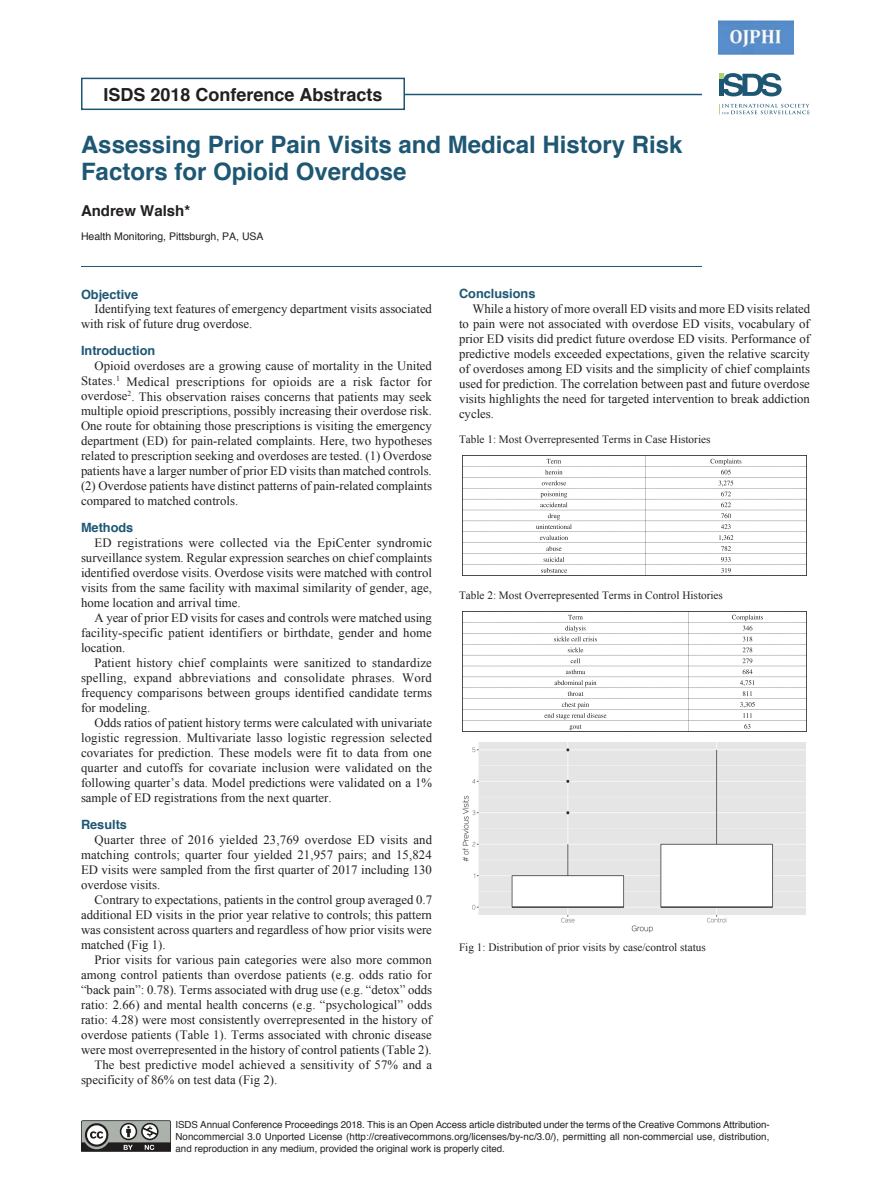
<style>
.page{position:relative;width:891px;height:1188px;background:#fff}
.page>*{position:absolute;margin:0;border:0;box-sizing:border-box;transform-origin:0 0}
.t1{font:700 24px/27px "Helvetica";color:#1d5773}
.t2{font:700 18px "Helvetica";color:#231f20}
.t3{font:700 15px "Helvetica";color:#231f20}
.t4{font:12.75px/15px "Times New Roman";color:#231f20;text-align:justify}
.t5{font:700 12.75px "Helvetica";color:#1d5773}
.t6{font:11.25px "Times New Roman";color:#231f20}
.t7{font:10.5px "Helvetica";color:#231f20}
.t8{font:9.75px/12px "Helvetica";color:#231f20;text-align:justify}
</style>
<div class="page">
<svg style="left:81px;top:1120px;width:90px;height:32px;background:#80827f"></svg>
<hr style="left:399px;top:94px;width:303px;height:1px;background:#1d5773">
<div style="left:81px;top:78px;width:324px;height:32px;border:2px solid #1d5773"></div>
<svg style="left:719px;top:104px;width:91px;height:10px"></svg>
<svg style="left:719px;top:73px;width:63px;height:23px"></svg>
<hr style="left:81px;top:266px;width:621px;height:1px;background:#1d5773">
<img style="left:462px;top:455px;width:345px;height:120px">
<img style="left:462px;top:612px;width:345px;height:120px">
<img style="left:462px;top:742px;width:344px;height:191px">
<img style="left:719px;top:21px;width:74px;height:34px">
<h2 class="t2" style="left:103px;top:80px;width:281px">ISDS 2018 Conference Abstracts</h2>
<h1 class="t1" style="left:81px;top:131px;width:603px">Assessing Prior Pain Visits and Medical History Risk<br>Factors for Opioid Overdose</h1>
<p class="t3" style="left:81px;top:199px;width:111px">Andrew Walsh*</p>
<p class="t7" style="left:81px;top:228px;width:184px">Health Monitoring, Pittsburgh, PA, USA</p>
<p class="t5" style="left:81px;top:284px;width:59px">Objective</p>
<p class="t4" style="left:81px;top:302px;width:353px;text-indent:14px">Identifying text features of emergency department visits associated with risk of future drug overdose.</p>
<p class="t5" style="left:81px;top:341px;width:76px">Introduction</p>
<p class="t4" style="left:81px;top:359px;width:353px;text-indent:14px">Opioid overdoses are a growing cause of mortality in the United States.<sup>1</sup> Medical prescriptions for opioids are a risk factor for overdose<sup>2</sup>. This observation raises concerns that patients may seek multiple opioid prescriptions, possibly increasing their overdose risk.<br>One route for obtaining those prescriptions is visiting the emergency department (ED) for pain-related complaints. Here, two hypotheses related to prescription seeking and overdoses are tested. (1) Overdose patients have a larger number of prior ED visits than matched controls. (2) Overdose patients have distinct patterns of pain-related complaints compared to matched controls.</p>
<p class="t5" style="left:81px;top:518px;width:54px">Methods</p>
<p class="t4" style="left:81px;top:535px;width:353px;text-indent:14px">ED registrations were collected via the EpiCenter syndromic surveillance system. Regular expression searches on chief complaints identified overdose visits. Overdose visits were matched with control visits from the same facility with maximal similarity of gender, age, home location and arrival time.</p>
<p class="t4" style="left:81px;top:610px;width:352px;text-indent:14px">A year of prior ED visits for cases and controls were matched using facility-specific patient identifiers or birthdate, gender and home location.</p>
<p class="t4" style="left:81px;top:655px;width:353px;text-indent:14px">Patient history chief complaints were sanitized to standardize spelling, expand abbreviations and consolidate phrases. Word frequency comparisons between groups identified candidate terms for modeling.</p>
<p class="t4" style="left:81px;top:715px;width:353px;text-indent:14px">Odds ratios of patient history terms were calculated with univariate logistic regression. Multivariate lasso logistic regression selected covariates for prediction. These models were fit to data from one quarter and cutoffs for covariate inclusion were validated on the following quarter’s data. Model predictions were validated on a 1% sample of ED registrations from the next quarter.</p>
<p class="t5" style="left:81px;top:815px;width:48px">Results</p>
<p class="t4" style="left:81px;top:832px;width:353px;text-indent:14px">Quarter three of 2016 yielded 23,769 overdose ED visits and matching controls; quarter four yielded 21,957 pairs; and 15,824<br>ED visits were sampled from the first quarter of 2017 including 130 overdose visits.</p>
<p class="t4" style="left:81px;top:892px;width:353px;text-indent:14px">Contrary to expectations, patients in the control group averaged 0.7 additional ED visits in the prior year relative to controls; this pattern was consistent across quarters and regardless of how prior visits were matched (Fig 1).</p>
<p class="t4" style="left:95px;top:952px;width:339px">Prior visits for various pain categories were also more common</p>
<p class="t4" style="left:81px;top:967px;width:353px">among control patients than overdose patients (e.g. odds ratio for</p>
<p class="t4" style="left:81px;top:982px;width:353px">“back pain”: 0.78). Terms associated with drug use (e.g. “detox” odds</p>
<p class="t4" style="left:81px;top:997px;width:352px">ratio: 2.66) and mental health concerns (e.g. “psychological” odds</p>
<p class="t4" style="left:81px;top:1012px;width:353px">ratio: 4.28) were most consistently overrepresented in the history of</p>
<p class="t4" style="left:81px;top:1027px;width:352px">overdose patients (Table 1). Terms associated with chronic disease</p>
<p class="t4" style="left:81px;top:1042px;width:352px">were most overrepresented in the history of control patients (Table 2).</p>
<p class="t4" style="left:95px;top:1057px;width:339px">The best predictive model achieved a sensitivity of 57% and a</p>
<p class="t4" style="left:81px;top:1072px;width:198px">specificity of 86% on test data (Fig 2).</p>
<p class="t5" style="left:459px;top:283px;width:78px">Conclusions</p>
<p class="t4" style="left:459px;top:301px;width:353px;text-indent:14px">While a history of more overall ED visits and more ED visits related to pain were not associated with overdose ED visits, vocabulary of prior ED visits did predict future overdose ED visits. Performance of predictive models exceeded expectations, given the relative scarcity of overdoses among ED visits and the simplicity of chief complaints used for prediction. The correlation between past and future overdose visits highlights the need for targeted intervention to break addiction cycles.</p>
<p class="t6" style="left:459px;top:431px;width:253px">Table 1: Most Overrepresented Terms in Case Histories</p>
<p class="t6" style="left:459px;top:588px;width:266px">Table 2: Most Overrepresented Terms in Control Histories</p>
<p class="t6" style="left:459px;top:939px;width:248px">Fig 1: Distribution of prior visits by case/control status</p>
<p class="t8" style="left:176px;top:1119px;width:596px">ISDS Annual Conference Proceedings 2018. This is an Open Access article distributed under the terms of the Creative Commons Attribution-Noncommercial 3.0 Unported License (http://creativecommons.org/licenses/by-nc/3.0/), permitting all non-commercial use, distribution, and reproduction in any medium, provided the original work is properly cited.</p>
</div>
